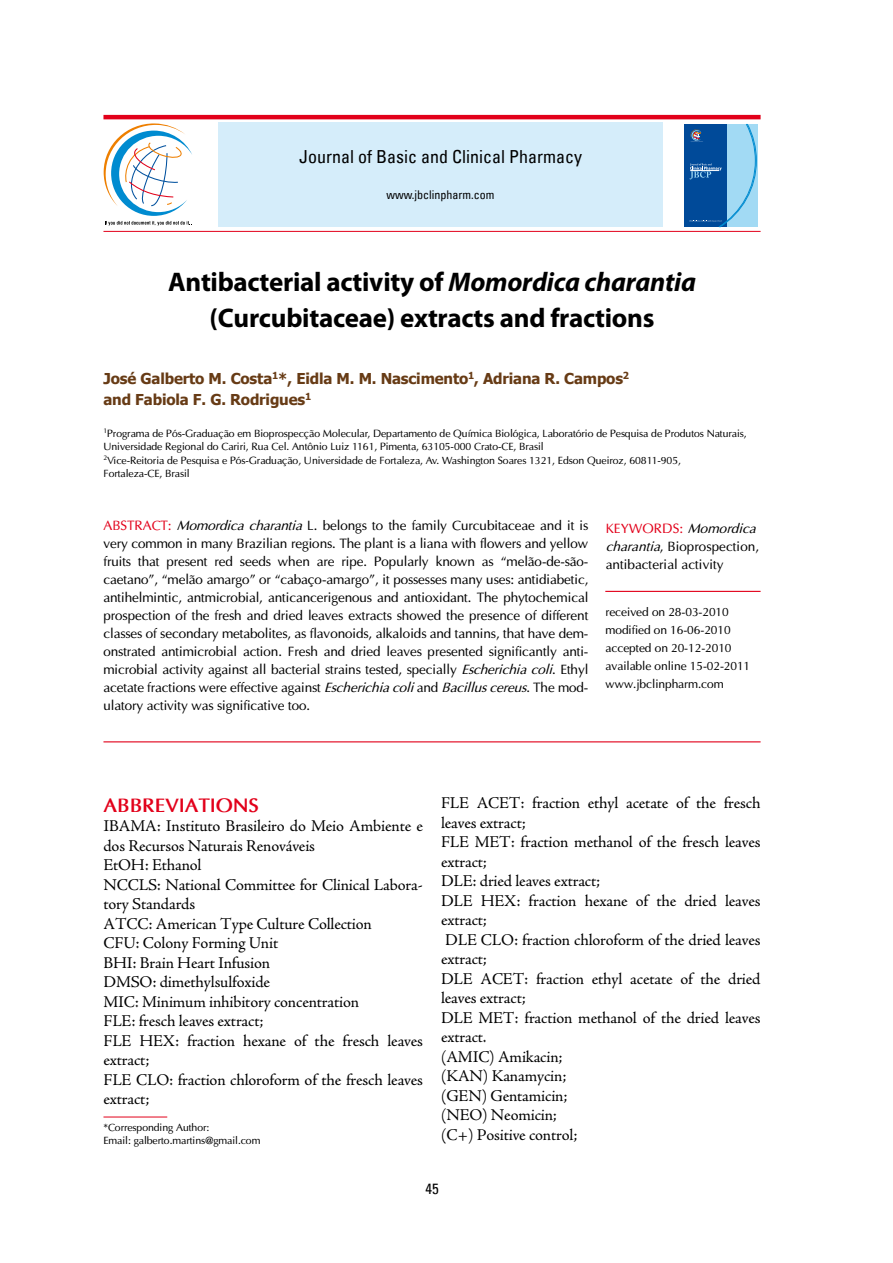
<style>
.page{position:relative;width:893px;height:1263px;background:#fff}
.page>*{position:absolute;margin:0;border:0;box-sizing:border-box;transform-origin:0 0}
.t1{font:700 27px/36px "Myriad Pro";letter-spacing:-.01em;color:#000;text-align:center}
.t2{font:700 19.5px "Optima";letter-spacing:-.01em;color:#e2001a}
.t3{font:condensed 18px "Univers LT";color:#000}
.t4{font:16.5px/19.5px "Adobe Jenson Pro";letter-spacing:-.01em;color:#000}
.t5{font:700 15px/21px "Tahoma";letter-spacing:-.01em;color:#673b15}
.t6{font:condensed 15px "Univers LT";color:#000}
.t7{font:13.5px/18px "Optima";letter-spacing:-.01em;color:#000;text-align:justify}
.t8{font:12px/18px "Optima";letter-spacing:-.01em;color:#000}
.t9{font:condensed 12px "Univers LT";color:#000}
.t10{font:10.5px/13.5px "Optima";letter-spacing:-.01em;color:#000}
.s1{font-style:italic}
.s2{color:#e2001a}
</style>
<div class="page">
<div style="left:218px;top:123px;width:445px;height:104px;background:#d5edfa"></div>
<svg style="left:103px;top:123px;width:89px;height:103px"></svg>
<div style="left:684px;top:124px;width:43px;height:103px;background:#004a99"></div>
<svg style="left:689px;top:124px;width:68px;height:103px"></svg>
<hr style="left:103px;top:115px;width:657px;height:4px;background:#e2001a">
<hr style="left:103px;top:231px;width:657px;height:1px;background:#e2001a">
<hr style="left:103px;top:741px;width:657px;height:1px;background:#e2001a">
<hr style="left:605px;top:591px;width:155px;height:1px;background:#e2001a">
<hr style="left:103px;top:1117px;width:64px;height:1px;background:#e2001a">
<h3 class="t3" style="left:299px;top:146px;width:284px">Journal of Basic and Clinical Pharmacy</h3>
<p class="t9" style="left:386px;top:187px;width:110px">www.jbclinpharm.com</p>
<h1 class="t1" style="left:168px;top:266px;width:529px">Antibacterial activity of <span class="s1">Momordica charantia </span>(Curcubitaceae) extracts and fractions</h1>
<p class="t5" style="left:103px;top:368px;width:527px">José Galberto M. Costa<sup>1</sup>*, Eidla M. M. Nascimento<sup>1</sup>, Adriana R. Campos<sup>2 </sup>and Fabiola F. G. Rodrigues<sup>1</sup></p>
<p class="t10" style="left:103px;top:427px;width:645px"><sup>1</sup>Programa de Pós-Graduação em Bioprospecção Molecular, Departamento de Química Biológica, Laboratório de Pesquisa de Produtos Naturais, Universidade Regional do Cariri, Rua Cel. Antônio Luiz 1161, Pimenta, 63105-000 Crato-CE, Brasil<br><sup>2</sup>Vice-Reitoria de Pesquisa e Pós-Graduação, Universidade de Fortaleza, Av. Washington Soares 1321, Edson Queiroz, 60811-905,<br>Fortaleza-CE, Brasil</p>
<p class="t7" style="left:103px;top:517px;width:486px"><span class="s2">ABSTRACT:</span> <span class="s1">Momordica charantia</span> L. belongs to the family Curcubitaceae and it is very common in many Brazilian regions. The plant is a liana with flowers and yellow fruits that present red seeds when are ripe. Popularly known as “melão-de-são&shy;caetano”, “melão amargo” or “cabaço-amargo”, it possesses many uses: antidiabetic, antihelmintic, antmicrobial, anticancerigenous and antioxidant. The phytochemical prospection of the fresh and dried leaves extracts showed the presence of different classes of secondary metabolites, as flavonoids, alkaloids and tannins, that have dem&shy;onstrated antimicrobial action. Fresh and dried leaves presented significantly anti&shy;microbial activity against all bacterial strains tested, specially <span class="s1">Escherichia coli</span>. Ethyl acetate fractions were effective against <span class="s1">Escherichia coli</span> and <span class="s1">Bacillus cereus</span>. The mod&shy;ulatory activity was significative too.</p>
<p class="t7" style="left:606px;top:521px;width:155px;text-align:left"><span class="s2">KEYWORDS:</span> <span class="s1">Momordica charantia</span>, Bioprospection, antibacterial activity</p>
<p class="t8" style="left:605px;top:604px;width:146px">received on 28-03-2010 modified on 16-06-2010 accepted on 20-12-2010 available online 15-02-2011 www.jbclinpharm.com</p>
<h2 class="t2" style="left:103px;top:797px;width:157px">ABBREVIATIONS</h2>
<p class="t4" style="left:103px;top:818px;width:321px">IBAMA: Instituto Brasileiro do Meio Ambiente e dos Recursos Naturais Renováveis<br>EtOH: Ethanol<br>NCCLS: National Committee for Clinical Labora&shy;tory Standards<br>ATCC: American Type Culture Collection<br>CFU: Colony Forming Unit<br>BHI: Brain Heart Infusion<br>DMSO: dimethylsulfoxide<br>MIC: Minimum inhibitory concentration<br>FLE: fresch leaves extract;<br>FLE HEX: fraction hexane of the fresch leaves extract;<br>FLE CLO: fraction chloroform of the fresch leaves extract;</p>
<p class="t10" style="left:103px;top:1121px;width:159px">*Corresponding Author:<br>Email: galberto.martins@gmail.com</p>
<p class="t4" style="left:441px;top:795px;width:321px">FLE ACET: fraction ethyl acetate of the fresch leaves extract;<br>FLE MET: fraction methanol of the fresch leaves extract;<br>DLE: dried leaves extract;<br>DLE HEX: fraction hexane of the dried leaves extract;<br>DLE CLO: fraction chloroform of the dried leaves extract;<br>DLE ACET: fraction ethyl acetate of the dried leaves extract;<br>DLE MET: fraction methanol of the dried leaves extract.<br>(AMIC) Amikacin;<br>(KAN) Kanamycin;<br>(GEN) Gentamicin;<br>(NEO) Neomicin;<br>(C+) Positive control;</p>
<p class="t6" style="left:425px;top:1179px;width:15px">45</p>
</div>
